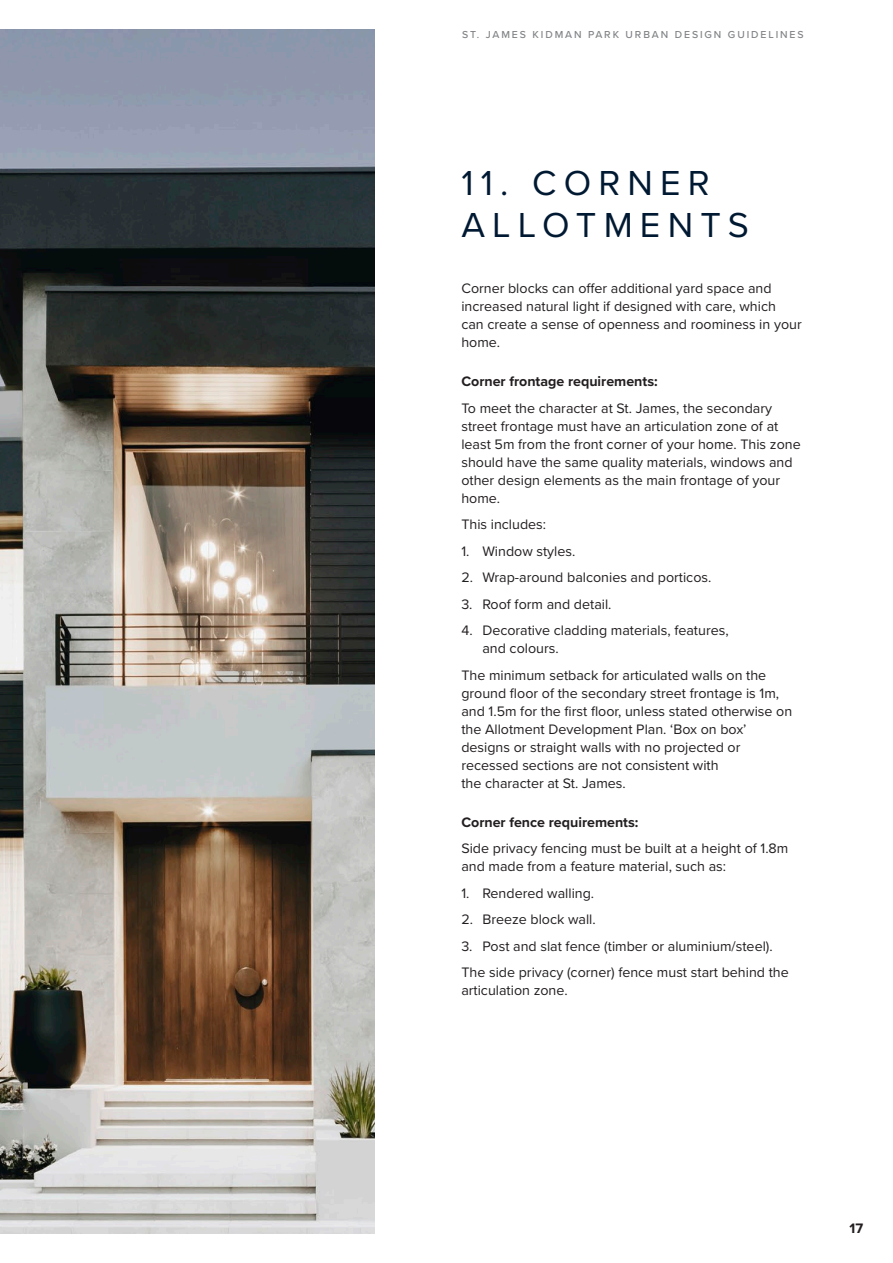
<style>
.page{position:relative;width:893px;height:1263px;background:#fff}
.page>*{position:absolute;margin:0;border:0;box-sizing:border-box;transform-origin:0 0}
.t1{font:36px/42px "Proxima Nova";letter-spacing:.2em;color:#001932}
.secondary_heading{font:14.25px/18px "Proxima Nova";color:#231f20}
.secondary_heading-2{font:700 14.25px "Proxima Nova";color:#231f20}
.primary_heading{font:500 10.5px "Proxima Nova";letter-spacing:.18em;color:#808285}
</style>
<div class="page">
<img style="left:0;top:30px;width:374px;height:1203px">
<p class="primary_heading" style="left:462px;top:27px;width:343px">ST. JAMES KIDMAN PARK URBAN DESIGN GUIDELINES</p>
<p class="t1" style="left:461px;top:160px;width:289px">11. CORNER<br>ALLOTMENTS</p>
<p class="secondary_heading" style="left:461px;top:278px;width:342px">Corner blocks can offer additional yard space and increased natural light if designed with care, which can create a sense of openness and roominess in your home.</p>
<p class="secondary_heading-2" style="left:461px;top:371px;width:198px">Corner frontage requirements:</p>
<p class="secondary_heading" style="left:461px;top:398px;width:341px">To meet the character at St. James, the secondary street frontage must have an articulation zone of at least 5m from the front corner of your home. This zone should have the same quality materials, windows and other design elements as the main frontage of your home.</p>
<p class="secondary_heading" style="left:461px;top:515px;width:86px">This includes:</p>
<p class="secondary_heading" style="left:461px;top:541px;width:116px">1. Window styles.</p>
<p class="secondary_heading" style="left:461px;top:568px;width:252px">2. Wrap-around balconies and porticos.</p>
<p class="secondary_heading" style="left:461px;top:594px;width:152px">3. Roof form and detail.</p>
<p class="secondary_heading" style="left:482px;top:621px;width:248px;text-indent:-21px">4. Decorative cladding materials, features, and colours.</p>
<p class="secondary_heading" style="left:461px;top:665px;width:332px">The minimum setback for articulated walls on the ground floor of the secondary street frontage is 1m, and 1.5m for the first floor, unless stated otherwise on the Allotment Development Plan. ‘Box on box’ designs or straight walls with no projected or recessed sections are not consistent with<br>the character at St. James.</p>
<p class="secondary_heading-2" style="left:461px;top:811px;width:179px">Corner fence requirements:</p>
<p class="secondary_heading" style="left:461px;top:839px;width:329px">Side privacy fencing must be built at a height of 1.8m and made from a feature material, such as:</p>
<p class="secondary_heading" style="left:461px;top:883px;width:134px">1. Rendered walling.</p>
<p class="secondary_heading" style="left:461px;top:910px;width:136px">2. Breeze block wall.</p>
<p class="secondary_heading" style="left:461px;top:936px;width:313px">3. Post and slat fence (timber or aluminium/steel).</p>
<p class="secondary_heading" style="left:461px;top:963px;width:329px">The side privacy (corner) fence must start behind the articulation zone.</p>
<p class="secondary_heading-2" style="left:850px;top:1218px;width:15px">17</p>
</div>
